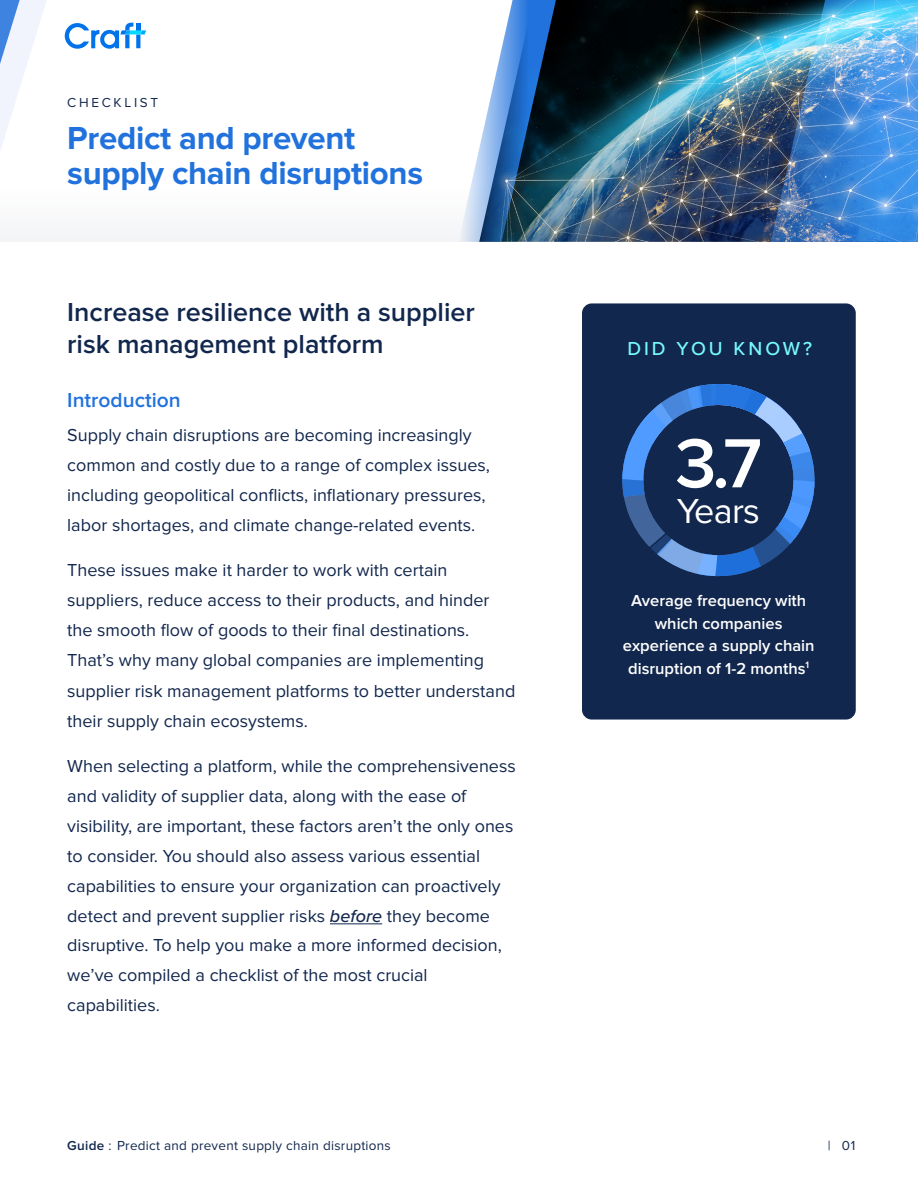
<style>
.page{position:relative;width:918px;height:1188px;background:#fff}
.page>*{position:absolute;margin:0;border:0;box-sizing:border-box;transform-origin:0 0}
.t1{font:600 72px "Proxima Nova";color:#fff}
.t2{font:36px "Proxima Nova";letter-spacing:-.02em;color:#fff}
.t3{font:700 33px/34.5px "Proxima Nova";letter-spacing:-.01em;color:#2172dc}
.t4{font:600 27px/31.5px "Proxima Nova";color:#12274d}
.t5{font:600 21px "Proxima Nova";color:#2172dc}
.t6{font:500 19.5px "Proxima Nova";letter-spacing:.15em;color:#75fbfd}
.t7{font:18px/30px "Proxima Nova";color:#12274d}
.t8{font:600 16.5px/22.5px "Proxima Nova";color:#fff;text-align:center}
.t9{font:13.5px "Proxima Nova";letter-spacing:.02em;color:#12274d}
.t10{font:13.5px "Proxima Nova";letter-spacing:.2em;color:#12274d}
.s1{font-weight:500;font-style:italic}
.s2{font-weight:600}
</style>
<div class="page">
<svg style="left:0;top:0;width:46px;height:150px"></svg>
<img style="left:556px;top:0;width:215px;height:163px">
<hr style="left:330px;top:924px;width:52px;height:1px;background:#12274d">
<img style="left:771px;top:0;width:147px;height:163px">
<svg style="left:476px;top:0;width:80px;height:163px"></svg>
<img style="left:0;top:163px;width:918px;height:79px">
<div style="left:582px;top:303px;width:274px;height:417px;background:#12274d;border-radius:10px"></div>
<svg style="left:65px;top:23px;width:81px;height:26px"></svg>
<svg style="left:622px;top:384px;width:193px;height:192px"></svg>
<p class="t10" style="left:67px;top:95px;width:92px">CHECKLIST</p>
<h3 class="t3" style="left:67px;top:122px;width:357px">Predict and prevent supply chain disruptions</h3>
<h3 class="t4" style="left:67px;top:298px;width:409px">Increase resilience with a supplier risk management platform</h3>
<p class="t5" style="left:67px;top:388px;width:115px">Introduction</p>
<p class="t7" style="left:67px;top:421px;width:424px">Supply chain disruptions are becoming increasingly common and costly due to a range of complex issues, including geopolitical conflicts, inflationary pressures, labor shortages, and climate change-related events.</p>
<p class="t7" style="left:67px;top:556px;width:450px">These issues make it harder to work with certain suppliers, reduce access to their products, and hinder the smooth flow of goods to their final destinations.<br>That’s why many global companies are implementing supplier risk management platforms to better understand their supply chain ecosystems.</p>
<p class="t7" style="left:67px;top:751px;width:450px">When selecting a platform, while the comprehensiveness and validity of supplier data, along with the ease of visibility, are important, these factors aren’t the only ones to consider. You should also assess various essential capabilities to ensure your organization can proactively detect and prevent supplier risks <span class="s1">before</span> they become disruptive. To help you make a more informed decision, we’ve compiled a checklist of the most crucial capabilities.</p>
<p class="t6" style="left:628px;top:337px;width:186px">DID YOU KNOW?</p>
<h1 class="t1" style="left:675px;top:422px;width:88px">3.7</h1>
<h2 class="t2" style="left:677px;top:491px;width:84px">Years</h2>
<p class="t8" style="left:623px;top:590px;width:193px">Average frequency with which companies experience a supply chain disruption of 1-2 months<sup>1</sup></p>
<p class="t9" style="left:67px;top:1138px;width:325px"><span class="s2">Guide</span> : Predict and prevent supply chain disruptions</p>
<p class="t9" style="left:828px;top:1138px;width:29px">| 01</p>
</div>
